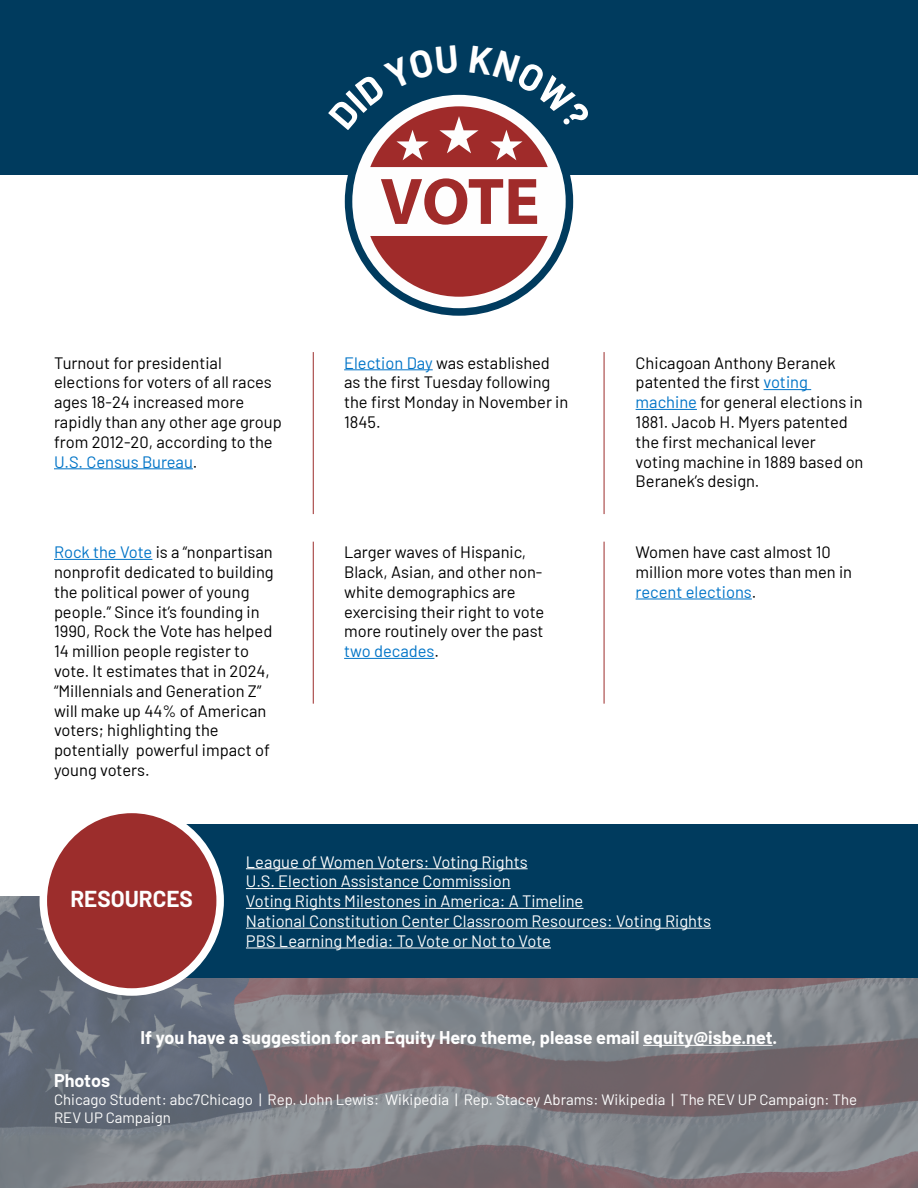
<style>
.page{position:relative;width:918px;height:1188px;background:#fff}
.page>*{position:absolute;margin:0;border:0;box-sizing:border-box;transform-origin:0 0}
.t1{font:700 22.5px "Barlow";color:#fefefe}
.t2{font:700 18px "Barlow";color:#fefefe}
.t3{font:16.5px/19.8px "Barlow";color:#000}
.t4{font:16.5px/19.8px "Barlow";color:#fefefe}
.t5{font:15px/18px "Barlow";color:#fefefe}
.s1{color:#0074c7}
</style>
<div class="page">
<div style="left:0;top:0;width:918px;height:175px;background:#003b5e"></div>
<div style="left:349px;top:91px;width:220px;height:221px;background:#fefefe;border-radius:50%"></div>
<div style="left:345px;top:87px;width:228px;height:229px;border:8px solid #003b5e;border-radius:50%"></div>
<svg style="left:370px;top:236px;width:178px;height:61px"></svg>
<svg style="left:381px;top:178px;width:122px;height:47px"></svg>
<svg style="left:509px;top:179px;width:28px;height:45px"></svg>
<hr style="left:764px;top:389px;width:47px;height:1px;background:#0074c7">
<hr style="left:636px;top:409px;width:61px;height:1px;background:#0074c7">
<hr style="left:344px;top:369px;width:89px;height:1px;background:#0074c7">
<hr style="left:54px;top:468px;width:139px;height:1px;background:#0074c7">
<hr style="left:604px;top:352px;width:1px;height:162px;background:#9c2d2c">
<hr style="left:313px;top:352px;width:1px;height:162px;background:#9c2d2c">
<hr style="left:636px;top:599px;width:116px;height:1px;background:#0074c7">
<hr style="left:344px;top:658px;width:90px;height:1px;background:#0074c7">
<hr style="left:54px;top:559px;width:98px;height:1px;background:#0074c7">
<hr style="left:604px;top:542px;width:1px;height:162px;background:#9c2d2c">
<hr style="left:313px;top:542px;width:1px;height:162px;background:#9c2d2c">
<svg style="left:0;top:896px;width:918px;height:292px;background:#7a777e"></svg>
<div style="left:132px;top:824px;width:786px;height:153px;background:#003b5e"></div>
<hr style="left:643px;top:1045px;width:130px;height:1px;background:#fefefe">
<hr style="left:246px;top:868px;width:282px;height:1px;background:#fefefe">
<hr style="left:246px;top:888px;width:265px;height:1px;background:#fefefe">
<hr style="left:246px;top:908px;width:337px;height:1px;background:#fefefe">
<hr style="left:246px;top:928px;width:465px;height:1px;background:#fefefe">
<hr style="left:246px;top:948px;width:305px;height:1px;background:#fefefe">
<div style="left:43px;top:809px;width:177px;height:183px;background:#9c2d2c;border-radius:50%"></div>
<div style="left:40px;top:806px;width:184px;height:190px;border:8px solid #fff;border-radius:50%"></div>
<svg style="left:350px;top:87px;width:218px;height:80px"></svg>
<p class="t3" style="left:54px;top:351px;width:229px">Turnout for presidential elections for voters of all races ages 18-24 increased more rapidly than any other age group from 2012-20, according to the<br><span class="s1">U.S. Census Bureau</span>.</p>
<p class="t3" style="left:54px;top:541px;width:221px"><span class="s1">Rock the Vote</span> is a “nonpartisan nonprofit dedicated to building the political power of young people.” Since it’s founding in<br>1990, Rock the Vote has helped<br>14 million people register to vote. It estimates that in 2024, “Millennials and Generation Z” will make up 44% of American voters; highlighting the potentially powerful impact of young voters.</p>
<p class="t3" style="left:344px;top:351px;width:226px"><span class="s1">Election Day</span> was established as the first Tuesday following the first Monday in November in<br>1845.</p>
<p class="t3" style="left:344px;top:541px;width:202px">Larger waves of Hispanic,<br>Black, Asian, and other non&shy;white demographics are exercising their right to vote more routinely over the past <span class="s1">two decades</span>.</p>
<p class="t3" style="left:636px;top:351px;width:229px">Chicagoan Anthony Beranek patented the first <span class="s1">voting machine</span> for general elections in<br>1881. Jacob H. Myers patented the first mechanical lever voting machine in 1889 based on<br>Beranek’s design.</p>
<p class="t3" style="left:636px;top:541px;width:218px">Women have cast almost 10 million more votes than men in <span class="s1">recent elections</span>.</p>
<h1 class="t1" style="left:71px;top:882px;width:124px">RESOURCES</h1>
<p class="t4" style="left:246px;top:850px;width:467px">League of Women Voters: Voting Rights<br>U.S. Election Assistance Commission<br>Voting Rights Milestones in America: A Timeline<br>National Constitution Center Classroom Resources: Voting Rights PBS Learning Media: To Vote or Not to Vote</p>
<p class="t2" style="left:141px;top:1024px;width:638px">If you have a suggestion for an Equity Hero theme, please email equity@isbe.net.</p>
<p class="t2" style="left:54px;top:1067px;width:58px">Photos</p>
<p class="t5" style="left:54px;top:1090px;width:805px">Chicago Student: abc7Chicago | Rep. John Lewis: Wikipedia | Rep. Stacey Abrams: Wikipedia | The REV UP Campaign: The<br>REV UP Campaign</p>
</div>
